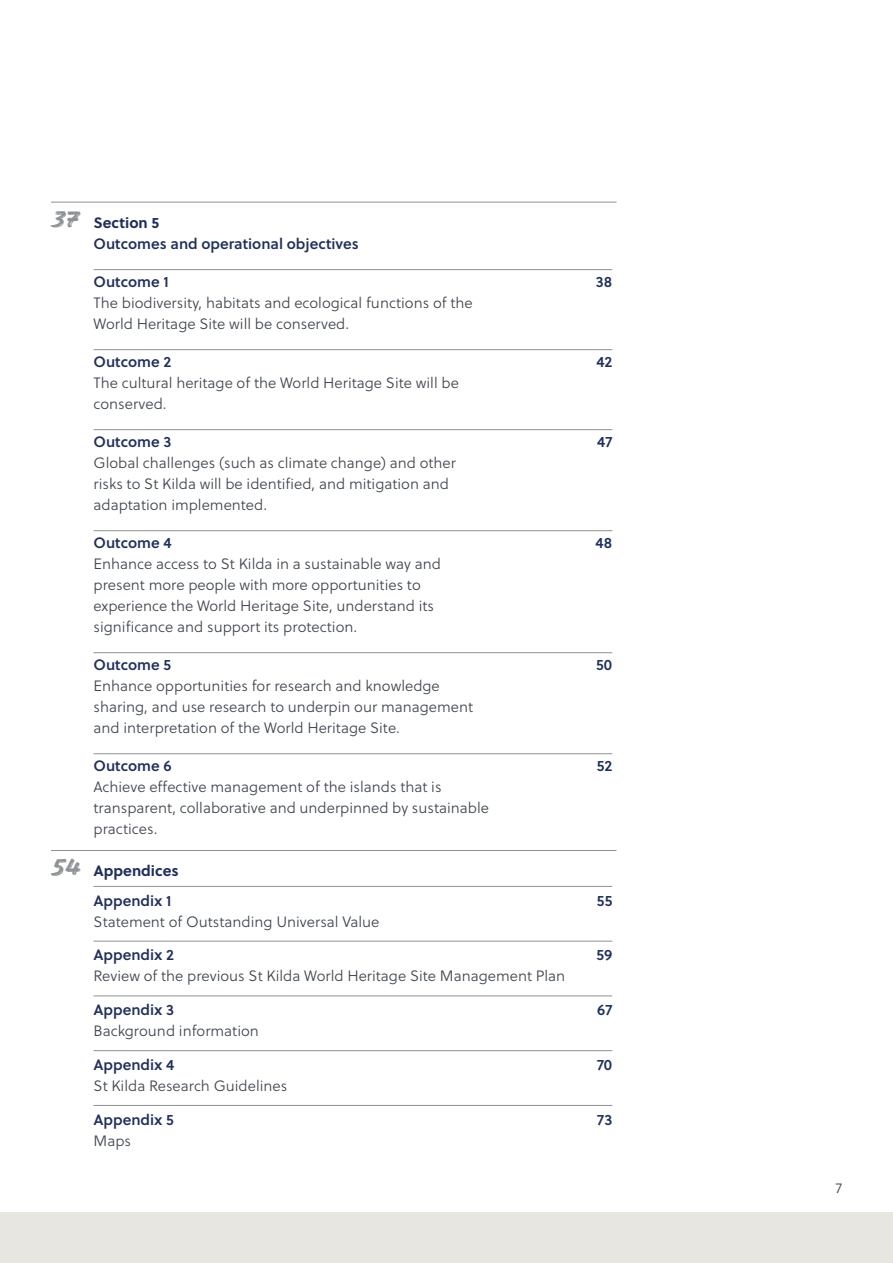
<style>
.page{position:relative;width:893px;height:1263px;background:#fff}
.page>*{position:absolute;margin:0;border:0;box-sizing:border-box;transform-origin:0 0}
.t1{font:15px/21px "Soleil Lt";color:#40474f}
.t2{font:15px "Soleil Sb";color:#1f305f}
.t3{font:700 15px "Soleil";color:#1f305f}
.t4{font:14.25px "Soleil Lt";color:#40474f}
.s1{font-family:"NTS Maxwell";font-weight:400;font-size:24px;color:#8e9294}
</style>
<div class="page">
<hr style="left:51px;top:202px;width:566px;height:1px;background:#8e9294">
<hr style="left:94px;top:269px;width:518px;height:1px;background:#8e9294">
<hr style="left:94px;top:349px;width:518px;height:1px;background:#8e9294">
<hr style="left:94px;top:429px;width:518px;height:1px;background:#8e9294">
<hr style="left:94px;top:530px;width:518px;height:1px;background:#8e9294">
<hr style="left:94px;top:652px;width:518px;height:1px;background:#8e9294">
<hr style="left:94px;top:753px;width:518px;height:1px;background:#8e9294">
<hr style="left:51px;top:850px;width:566px;height:1px;background:#8e9294">
<hr style="left:94px;top:886px;width:518px;height:1px;background:#8e9294">
<hr style="left:94px;top:941px;width:518px;height:1px;background:#8e9294">
<hr style="left:94px;top:996px;width:518px;height:1px;background:#8e9294">
<hr style="left:94px;top:1050px;width:518px;height:1px;background:#8e9294">
<hr style="left:94px;top:1105px;width:518px;height:1px;background:#8e9294">
<div style="left:0;top:1212px;width:893px;height:51px;background:#e8e6e1"></div>
<p class="t3" style="left:51px;top:211px;width:110px"><span class="s1">37</span> Section 5</p>
<p class="t2" style="left:94px;top:232px;width:267px">Outcomes and operational objectives</p>
<p class="t2" style="left:94px;top:270px;width:77px">Outcome 1</p>
<p class="t2" style="left:596px;top:270px;width:18px">38</p>
<p class="t1" style="left:94px;top:292px;width:381px">The biodiversity, habitats and ecological functions of the<br>World Heritage Site will be conserved.</p>
<p class="t2" style="left:94px;top:350px;width:79px">Outcome 2</p>
<p class="t2" style="left:596px;top:350px;width:17px">42</p>
<p class="t1" style="left:94px;top:372px;width:367px">The cultural heritage of the World Heritage Site will be conserved.</p>
<p class="t2" style="left:94px;top:430px;width:79px">Outcome 3</p>
<p class="t2" style="left:597px;top:430px;width:17px">47</p>
<p class="t1" style="left:94px;top:452px;width:364px">Global challenges (such as climate change) and other risks to St Kilda will be identified, and mitigation and adaptation implemented.</p>
<p class="t2" style="left:94px;top:531px;width:80px">Outcome 4</p>
<p class="t2" style="left:595px;top:531px;width:18px">48</p>
<p class="t1" style="left:94px;top:553px;width:349px">Enhance access to St Kilda in a sustainable way and present more people with more opportunities to experience the World Heritage Site, understand its significance and support its protection.</p>
<p class="t2" style="left:94px;top:653px;width:79px">Outcome 5</p>
<p class="t2" style="left:596px;top:653px;width:18px">50</p>
<p class="t1" style="left:94px;top:675px;width:381px">Enhance opportunities for research and knowledge sharing, and use research to underpin our management and interpretation of the World Heritage Site.</p>
<p class="t2" style="left:94px;top:754px;width:80px">Outcome 6</p>
<p class="t2" style="left:597px;top:754px;width:17px">52</p>
<p class="t1" style="left:94px;top:776px;width:397px">Achieve effective management of the islands that is transparent, collaborative and underpinned by sustainable practices.</p>
<p class="t3" style="left:51px;top:859px;width:129px"><span class="s1">54</span> Appendices</p>
<p class="t2" style="left:94px;top:889px;width:80px">Appendix 1</p>
<p class="t2" style="left:597px;top:889px;width:17px">55</p>
<p class="t1" style="left:94px;top:911px;width:287px">Statement of Outstanding Universal Value</p>
<p class="t2" style="left:94px;top:944px;width:82px">Appendix 2</p>
<p class="t2" style="left:596px;top:944px;width:17px">59</p>
<p class="t1" style="left:94px;top:965px;width:473px">Review of the previous St Kilda World Heritage Site Management Plan</p>
<p class="t2" style="left:94px;top:998px;width:82px">Appendix 3</p>
<p class="t2" style="left:597px;top:998px;width:17px">67</p>
<p class="t1" style="left:94px;top:1020px;width:167px">Background information</p>
<p class="t2" style="left:94px;top:1053px;width:82px">Appendix 4</p>
<p class="t2" style="left:597px;top:1053px;width:17px">70</p>
<p class="t1" style="left:94px;top:1075px;width:195px">St Kilda Research Guidelines</p>
<p class="t2" style="left:94px;top:1108px;width:82px">Appendix 5</p>
<p class="t2" style="left:597px;top:1108px;width:17px">73</p>
<p class="t1" style="left:94px;top:1130px;width:39px">Maps</p>
<p class="t4" style="left:836px;top:1178px;width:8px">7</p>
</div>
